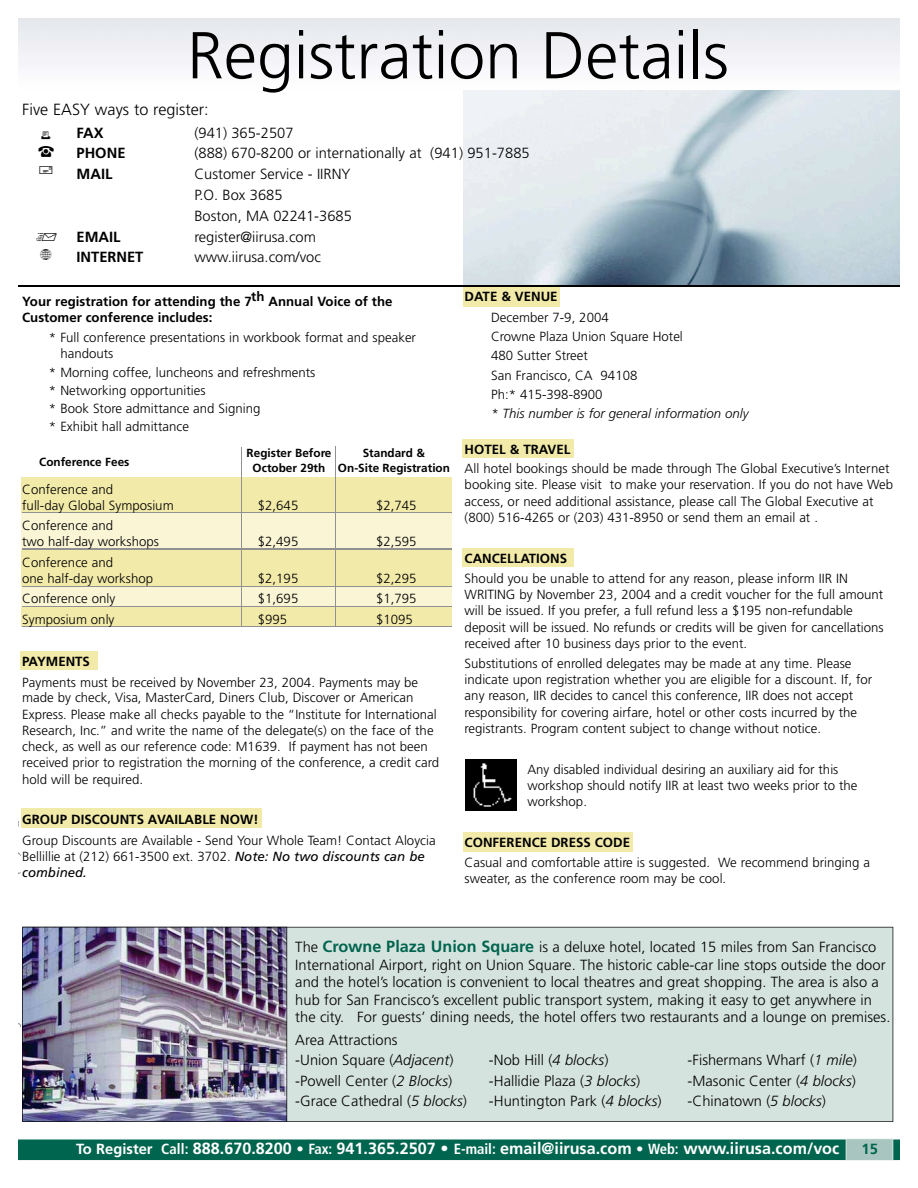
<style>
.page{position:relative;width:918px;height:1188px;background:#fff}
.page>*{position:absolute;margin:0;border:0;box-sizing:border-box;transform-origin:0 0}
.t1{font:300 66.15px "Frutiger";color:#000}
.t2{font:700 16.2px "Frutiger";color:#fff}
.t3{font:300 16.2px "Frutiger";color:#000}
.t4{font:300 14.7px/17.7px "Frutiger";color:#000}
.t5{font:700 14.7px "Frutiger";color:#000}
.t6{font:700 14.7px "Frutiger";color:#00654e}
.t7{font:300 13.2px/16.2px "Frutiger";color:#000}
.t8{font:700 13.2px/16.2px "Frutiger";color:#000}
.t9{font:italic 300 13.2px "Frutiger";color:#000}
.t10{font:13.2px "Mini Pics Digidings";color:#000}
.t11{font:700 11.7px/14.9px "Frutiger";color:#000;text-align:center}
.s1{font-weight:400;font-style:italic}
.s2{font-weight:700;font-size:16.2px;color:#00654e}
.s3{font-style:italic}
.s4{font-size:14.7px}
.s5{font-stretch:condensed;font-size:14.7px}
</style>
<div class="page">
<div style="left:21px;top:651px;width:77px;height:19px;background:#f2eaa9"></div>
<div style="left:21px;top:477px;width:430px;height:37px;background:#f2eaa9"></div>
<div style="left:21px;top:548px;width:430px;height:38px;background:#f2eaa9"></div>
<div style="left:21px;top:606px;width:430px;height:21px;background:#f2eaa9"></div>
<div style="left:21px;top:513px;width:430px;height:36px;background:#f9f5d5"></div>
<div style="left:21px;top:586px;width:430px;height:20px;background:#f9f5d5"></div>
<div style="left:463px;top:287px;width:97px;height:19px;background:#f2eaa9"></div>
<div style="left:463px;top:439px;width:111px;height:19px;background:#f2eaa9"></div>
<div style="left:463px;top:548px;width:111px;height:19px;background:#f2eaa9"></div>
<div style="left:463px;top:832px;width:169px;height:19px;background:#f2eaa9"></div>
<div style="left:21px;top:809px;width:240px;height:19px;background:#f2eaa9"></div>
<img style="left:464px;top:90px;width:436px;height:195px">
<svg style="left:18px;top:1138px;width:882px;height:23px;background:#237966"></svg>
<hr style="left:22px;top:513px;width:429px;height:1px;background:#919191">
<hr style="left:22px;top:549px;width:429px;height:1px;background:#919191">
<hr style="left:22px;top:586px;width:429px;height:1px;background:#919191">
<hr style="left:22px;top:606px;width:429px;height:1px;background:#919191">
<hr style="left:22px;top:627px;width:429px;height:1px;background:#919191">
<svg style="left:18px;top:821px;width:3px;height:206px"></svg>
<div style="left:287px;top:927px;width:606px;height:195px;background:#d5e3df"></div>
<img style="left:465px;top:759px;width:51px;height:51px">
<hr style="left:18px;top:285px;width:882px;height:1px;background:#000">
<img style="left:22px;top:927px;width:265px;height:195px">
<hr style="left:335px;top:447px;width:1px;height:180px;background:#919191">
<hr style="left:241px;top:447px;width:1px;height:180px;background:#919191">
<h1 class="t1" style="left:187px;top:29px;width:543px">Registration Details</h1>
<p class="t3" style="left:22px;top:103px;width:188px">Five EASY ways to register:</p>
<p class="t5" style="left:77px;top:127px;width:29px">FAX</p>
<p class="t4" style="left:194px;top:125px;width:101px">(941) 365-2507</p>
<p class="t5" style="left:77px;top:147px;width:50px">PHONE</p>
<p class="t4" style="left:194px;top:146px;width:337px">(888) 670-8200 or internationally at (941) 951-7885</p>
<p class="t5" style="left:77px;top:168px;width:37px">MAIL</p>
<p class="t4" style="left:194px;top:165px;width:159px;line-height:20.9px">Customer Service - IIRNY<br>P.O. Box 3685<br>Boston, MA 02241-3685</p>
<p class="t5" style="left:77px;top:231px;width:46px">EMAIL</p>
<p class="t4" style="left:194px;top:229px;width:123px">register@iirusa.com</p>
<p class="t5" style="left:77px;top:251px;width:68px">INTERNET</p>
<p class="t4" style="left:194px;top:250px;width:128px">www.iirusa.com/voc</p>
<p class="t10" style="left:41px;top:128px;width:11px">•</p>
<p class="t10" style="left:39px;top:163px;width:15px">h</p>
<p class="t10" style="left:35px;top:230px;width:23px">ok</p>
<p class="t8" style="left:22px;top:294px;width:372px">Your registration for attending the 7th Annual Voice of the<br>Customer conference includes:</p>
<p class="t7" style="left:60px;top:331px;width:357px;text-indent:-12px">* Full conference presentations in workbook format and speaker handouts</p>
<p class="t7" style="left:49px;top:364px;width:268px;line-height:18.3px">* Morning coffee, luncheons and refreshments * Networking opportunities<br>* Book Store admittance and Signing<br>* Exhibit hall admittance</p>
<p class="t11" style="left:247px;top:447px;width:86px">Register Before<br>October 29th</p>
<p class="t11" style="left:39px;top:455px;width:92px">Conference Fees</p>
<p class="t11" style="left:338px;top:447px;width:114px">Standard &amp;<br>On-Site Registration</p>
<p class="t7" style="left:22px;top:482px;width:153px">Conference and<br>full-day Global Symposium</p>
<p class="t7" style="left:22px;top:519px;width:138px">Conference and<br>two half-day workshops</p>
<p class="t7" style="left:22px;top:555px;width:132px">Conference and<br>one half-day workshop</p>
<p class="t7" style="left:258px;top:498px;width:42px">$2,645</p>
<p class="t7" style="left:376px;top:498px;width:42px">$2,745</p>
<p class="t7" style="left:258px;top:535px;width:42px">$2,495</p>
<p class="t7" style="left:376px;top:535px;width:42px">$2,595</p>
<p class="t7" style="left:258px;top:571px;width:42px">$2,195</p>
<p class="t7" style="left:376px;top:571px;width:42px">$2,295</p>
<p class="t7" style="left:22px;top:592px;width:95px">Conference only</p>
<p class="t7" style="left:258px;top:592px;width:42px">$1,695</p>
<p class="t7" style="left:376px;top:592px;width:42px">$1,795</p>
<p class="t7" style="left:22px;top:612px;width:94px">Symposium only</p>
<p class="t7" style="left:258px;top:612px;width:31px">$995</p>
<p class="t7" style="left:376px;top:612px;width:38px">$1095</p>
<p class="t8" style="left:22px;top:654px;width:69px">PAYMENTS</p>
<p class="t7" style="left:22px;top:675px;width:418px">Payments must be received by November 23, 2004. Payments may be made by check, Visa, MasterCard, Diners Club, Discover or American Express. Please make all checks payable to the “Institute for International Research, Inc.” and write the name of the delegate(s) on the face of the check, as well as our reference code: M1639. If payment has not been received prior to registration the morning of the conference, a credit card hold will be required.</p>
<p class="t8" style="left:22px;top:812px;width:238px">GROUP DISCOUNTS AVAILABLE NOW!</p>
<p class="t7" style="left:22px;top:833px;width:415px">Group Discounts are Available - Send Your Whole Team! Contact Aloycia<br>Bellillie at (212) 661-3500 ext. 3702. <span class="s1">Note: No two discounts can be combined.</span></p>
<p class="t8" style="left:465px;top:290px;width:95px">DATE &amp; VENUE</p>
<p class="t7" style="left:491px;top:309px;width:193px;line-height:19.4px">December 7-9, 2004<br>Crowne Plaza Union Square Hotel<br>480 Sutter Street<br>San Francisco, CA 94108<br>Ph:* 415-398-8900</p>
<p class="t9" style="left:491px;top:409px;width:259px">* This number is for general information only</p>
<p class="t8" style="left:465px;top:442px;width:107px">HOTEL &amp; TRAVEL</p>
<p class="t7" style="left:465px;top:461px;width:430px">All hotel bookings should be made through The Global Executive’s Internet booking site. Please visit to make your reservation. If you do not have Web access, or need additional assistance, please call The Global Executive at (800) 516-4265 or (203) 431-8950 or send them an email at .</p>
<p class="t8" style="left:465px;top:551px;width:104px">CANCELLATIONS</p>
<p class="t7" style="left:465px;top:571px;width:420px">Should you be unable to attend for any reason, please inform IIR IN WRITING by November 23, 2004 and a credit voucher for the full amount will be issued. If you prefer, a full refund less a $195 non-refundable deposit will be issued. No refunds or credits will be given for cancellations received after 10 business days prior to the event.</p>
<p class="t7" style="left:465px;top:657px;width:409px">Substitutions of enrolled delegates may be made at any time. Please indicate upon registration whether you are eligible for a discount. If, for any reason, IIR decides to cancel this conference, IIR does not accept responsibility for covering airfare, hotel or other costs incurred by the registrants. Program content subject to change without notice.</p>
<p class="t7" style="left:527px;top:762px;width:332px">Any disabled individual desiring an auxiliary aid for this workshop should notify IIR at least two weeks prior to the workshop.</p>
<p class="t8" style="left:465px;top:835px;width:167px">CONFERENCE DRESS CODE</p>
<p class="t7" style="left:465px;top:856px;width:407px">Casual and comfortable attire is suggested. We recommend bringing a sweater, as the conference room may be cool.</p>
<p class="t4" style="left:295px;top:939px;width:597px">The <span class="s2">Crowne Plaza Union Square</span> is a deluxe hotel, located 15 miles from San Francisco International Airport, right on Union Square. The historic cable-car line stops outside the door and the hotel’s location is convenient to local theatres and great shopping. The area is also a hub for San Francisco’s excellent public transport system, making it easy to get anywhere in the city. For guests’ dining needs, the hotel offers two restaurants and a lounge on premises.</p>
<p class="t4" style="left:295px;top:1031px;width:160px;line-height:19.8px">Area Attractions<br>-Union Square (<span class="s3">Adjacent</span>)</p>
<p class="t4" style="left:489px;top:1052px;width:121px">-Nob Hill (<span class="s3">4 blocks</span>)</p>
<p class="t4" style="left:688px;top:1052px;width:171px">-Fishermans Wharf (<span class="s3">1 mile</span>)</p>
<p class="t4" style="left:295px;top:1073px;width:159px">-Powell Center (<span class="s3">2 Blocks</span>)</p>
<p class="t4" style="left:489px;top:1073px;width:153px">-Hallidie Plaza (<span class="s3">3 blocks</span>)</p>
<p class="t4" style="left:688px;top:1073px;width:170px">-Masonic Center (<span class="s3">4 blocks</span>)</p>
<p class="t4" style="left:295px;top:1093px;width:173px">-Grace Cathedral (<span class="s3">5 blocks</span>)</p>
<p class="t4" style="left:489px;top:1093px;width:174px">-Huntington Park (<span class="s3">4 blocks</span>)</p>
<p class="t4" style="left:688px;top:1093px;width:140px">-Chinatown (<span class="s3">5 blocks</span>)</p>
<p class="t2" style="left:76px;top:1142px;width:765px"><span class="s4">To Register</span> <span class="s5">Call:</span> 888.670.8200 <span class="s4">•</span> <span class="s5">Fax:</span> 941.365.2507 • <span class="s5">E-mail:</span> email@iirusa.com <span class="s4">•</span> <span class="s5">Web:</span> www.iirusa.com/voc</p>
<p class="t6" style="left:862px;top:1143px;width:18px">15</p>
</div>
